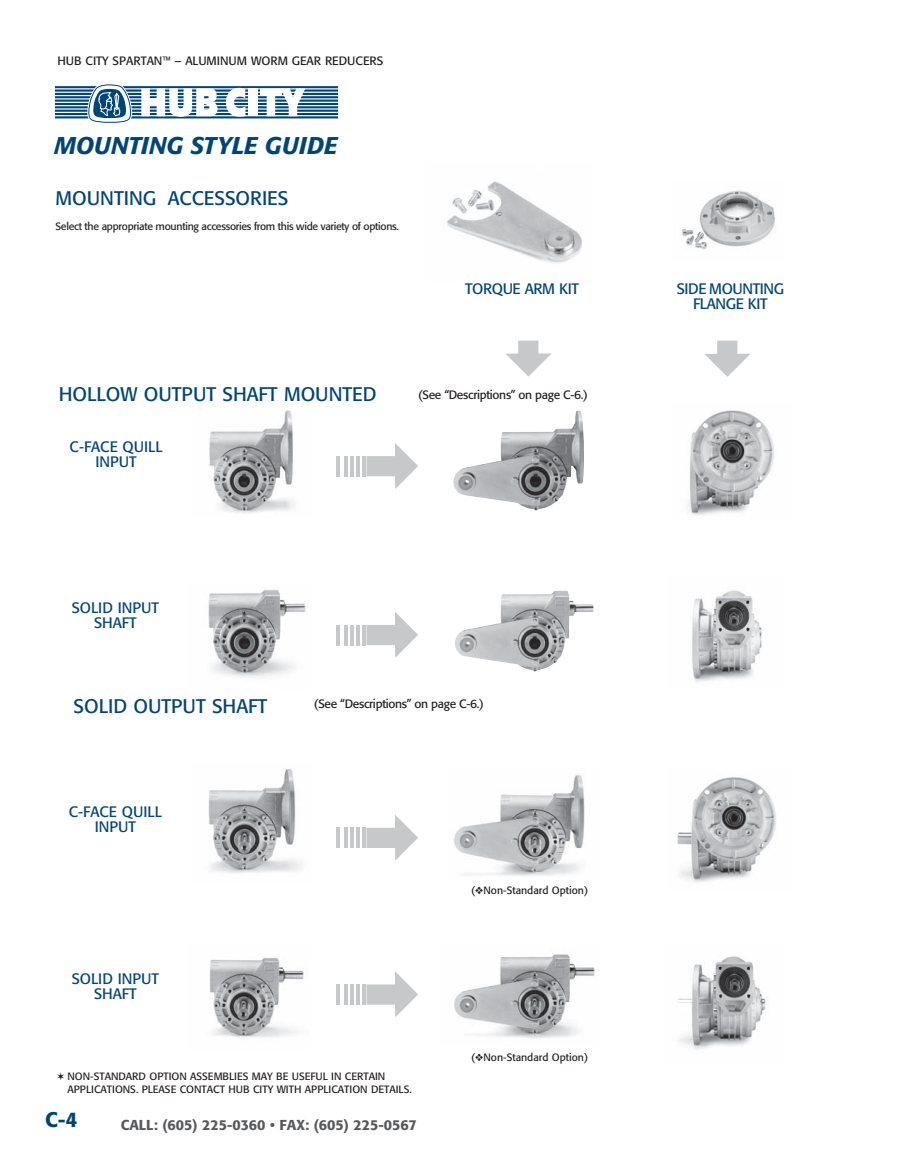
<style>
.page{position:relative;width:905px;height:1175px;background:#fff}
.page>*{position:absolute;margin:0;border:0;box-sizing:border-box;transform-origin:0 0}
.t1{font:italic 500 24px "Formata";letter-spacing:.02em;color:#004577}
.t2{font:500 21px "Formata";color:#004577}
.t3{font:19.5px "Formata";color:#004577}
.t4{font:15px/15px "Formata";color:#004577;text-align:center}
.t5{font:15px/15px "Formata";letter-spacing:-.025em;color:#004577;text-align:center}
.t6{font:500 14.25px "Formata";color:#57585a}
.t7{font:12px "Formata";letter-spacing:-.025em;color:#231f20}
.t8{font:12px "Formata";color:#231f20}
.t9{font:10.5px "Formata";letter-spacing:-.025em;color:#231f20}
.t10{font:10.5px "Formata";color:#231f20}
</style>
<div class="page">
<hr style="left:55px;top:86px;width:283px;height:2px;background:#004577">
<hr style="left:55px;top:89px;width:283px;height:3px;background:#004577">
<hr style="left:55px;top:93px;width:283px;height:2px;background:#004577">
<hr style="left:55px;top:96px;width:283px;height:2px;background:#004577">
<hr style="left:55px;top:100px;width:283px;height:2px;background:#004577">
<hr style="left:55px;top:103px;width:283px;height:2px;background:#004577">
<hr style="left:55px;top:106px;width:283px;height:2px;background:#004577">
<hr style="left:55px;top:110px;width:283px;height:2px;background:#004577">
<hr style="left:55px;top:113px;width:283px;height:2px;background:#004577">
<hr style="left:55px;top:116px;width:283px;height:2px;background:#004577">
<svg style="left:84px;top:84px;width:49px;height:39px"></svg>
<svg style="left:141px;top:88px;width:76px;height:29px"></svg>
<svg style="left:226px;top:88px;width:19px;height:29px"></svg>
<div style="left:248px;top:88px;width:10px;height:28px;background:#fff"></div>
<svg style="left:260px;top:88px;width:45px;height:28px"></svg>
<img style="left:209px;top:957px;width:95px;height:81px">
<img style="left:454px;top:954px;width:141px;height:85px">
<img style="left:678px;top:956px;width:88px;height:94px">
<svg style="left:366px;top:971px;width:52px;height:46px"></svg>
<hr style="left:336px;top:984px;width:4px;height:20px;background:#c7c8ca">
<hr style="left:344px;top:984px;width:3px;height:20px;background:#c7c8ca">
<hr style="left:350px;top:984px;width:4px;height:20px;background:#c7c8ca">
<hr style="left:356px;top:984px;width:4px;height:20px;background:#c7c8ca">
<hr style="left:362px;top:984px;width:3px;height:20px;background:#c7c8ca">
<img style="left:209px;top:410px;width:86px;height:104px">
<img style="left:208px;top:589px;width:98px;height:89px">
<img style="left:453px;top:410px;width:131px;height:100px">
<img style="left:687px;top:410px;width:87px;height:105px">
<img style="left:455px;top:590px;width:138px;height:81px">
<img style="left:692px;top:590px;width:70px;height:92px">
<img style="left:208px;top:769px;width:94px;height:104px">
<img style="left:454px;top:775px;width:131px;height:101px">
<img style="left:677px;top:777px;width:99px;height:105px">
<img style="left:447px;top:181px;width:135px;height:83px">
<img style="left:682px;top:190px;width:93px;height:60px">
<svg style="left:366px;top:443px;width:52px;height:46px"></svg>
<hr style="left:336px;top:456px;width:4px;height:20px;background:#c7c8ca">
<hr style="left:344px;top:456px;width:3px;height:20px;background:#c7c8ca">
<hr style="left:350px;top:456px;width:4px;height:20px;background:#c7c8ca">
<hr style="left:356px;top:456px;width:4px;height:20px;background:#c7c8ca">
<hr style="left:362px;top:456px;width:3px;height:20px;background:#c7c8ca">
<svg style="left:366px;top:612px;width:52px;height:46px"></svg>
<hr style="left:336px;top:625px;width:4px;height:20px;background:#c7c8ca">
<hr style="left:344px;top:625px;width:3px;height:20px;background:#c7c8ca">
<hr style="left:350px;top:625px;width:4px;height:20px;background:#c7c8ca">
<hr style="left:356px;top:625px;width:4px;height:20px;background:#c7c8ca">
<hr style="left:362px;top:625px;width:3px;height:20px;background:#c7c8ca">
<svg style="left:366px;top:815px;width:52px;height:45px"></svg>
<hr style="left:336px;top:827px;width:4px;height:21px;background:#c7c8ca">
<hr style="left:344px;top:827px;width:3px;height:21px;background:#c7c8ca">
<hr style="left:350px;top:827px;width:4px;height:21px;background:#c7c8ca">
<hr style="left:356px;top:827px;width:4px;height:21px;background:#c7c8ca">
<hr style="left:362px;top:827px;width:3px;height:21px;background:#c7c8ca">
<svg style="left:506px;top:341px;width:45px;height:35px"></svg>
<svg style="left:705px;top:341px;width:45px;height:36px"></svg>
<p class="t8" style="left:57px;top:54px;width:327px">HUB CITY SPARTAN™ – ALUMINUM WORM GEAR REDUCERS</p>
<h1 class="t1" style="left:141px;top:131px;width:77px">ING STYLE</h1>
<h1 class="t1" style="left:265px;top:131px;width:68px">GUIDE</h1>
<h1 class="t1" style="left:54px;top:131px;width:58px">MOUNT</h1>
<h3 class="t3" style="left:55px;top:187px;width:30px">Mounting</h3>
<h3 class="t3" style="left:168px;top:187px;width:24px">Accessories</h3>
<p class="t9" style="left:55px;top:220px;width:344px">Select the appropriate mounting accessories from this wide variety of options.</p>
<h3 class="t5" style="left:465px;top:281px;width:115px">TORQUE ARM KIT</h3>
<h3 class="t5" style="left:676px;top:281px;width:109px">SIDE MOUNTING<br>FLANGE KIT</h3>
<h3 class="t3" style="left:59px;top:382px;width:28px">Hollow</h3>
<h3 class="t3" style="left:144px;top:382px;width:27px">Output</h3>
<h3 class="t3" style="left:222px;top:382px;width:23px">Shaft</h3>
<h3 class="t3" style="left:284px;top:382px;width:30px">Mounted</h3>
<h3 class="t4" style="left:70px;top:439px;width:94px">C-FACE QUILL<br>INPUT</h3>
<p class="t7" style="left:418px;top:388px;width:171px">(See “Descriptions” on page C-6.)</p>
<h3 class="t4" style="left:72px;top:600px;width:89px">SOLID INPUT<br>SHAFT</h3>
<h3 class="t3" style="left:74px;top:694px;width:22px">Solid</h3>
<h3 class="t3" style="left:133px;top:694px;width:27px">Output</h3>
<h3 class="t3" style="left:212px;top:694px;width:23px">Shaft</h3>
<h3 class="t4" style="left:69px;top:804px;width:94px">C-FACE QUILL<br>INPUT</h3>
<h3 class="t4" style="left:72px;top:971px;width:89px">SOLID INPUT<br>SHAFT</h3>
<p class="t7" style="left:314px;top:696px;width:171px">(See “Descriptions” on page C-6.)</p>
<p class="t10" style="left:471px;top:884px;width:119px">(❖Non-Standard Option)</p>
<p class="t10" style="left:471px;top:1051px;width:119px">(❖Non-Standard Option)</p>
<p class="t9" style="left:57px;top:1070px;width:51px">❖ Non-Standard</p>
<p class="t9" style="left:149px;top:1070px;width:15px">Option</p>
<p class="t9" style="left:190px;top:1070px;width:7px">assemblies</p>
<p class="t9" style="left:252px;top:1070px;width:8px">may</p>
<p class="t9" style="left:276px;top:1070px;width:23px">be useful</p>
<p class="t9" style="left:331px;top:1070px;width:21px">in certain</p>
<p class="t9" style="left:67px;top:1082px;width:7px">applications.</p>
<p class="t9" style="left:142px;top:1082px;width:13px">Please</p>
<p class="t9" style="left:180px;top:1082px;width:8px">contact</p>
<p class="t9" style="left:228px;top:1082px;width:56px">HUB CITY with</p>
<p class="t9" style="left:305px;top:1082px;width:7px">application</p>
<p class="t9" style="left:371px;top:1082px;width:6px">details.</p>
<h2 class="t2" style="left:45px;top:1106px;width:34px">C-4</h2>
<h3 class="t6" style="left:121px;top:1116px;width:298px">CALL: (605) 225-0360 • FAX: (605) 225-0567</h3>
</div>
